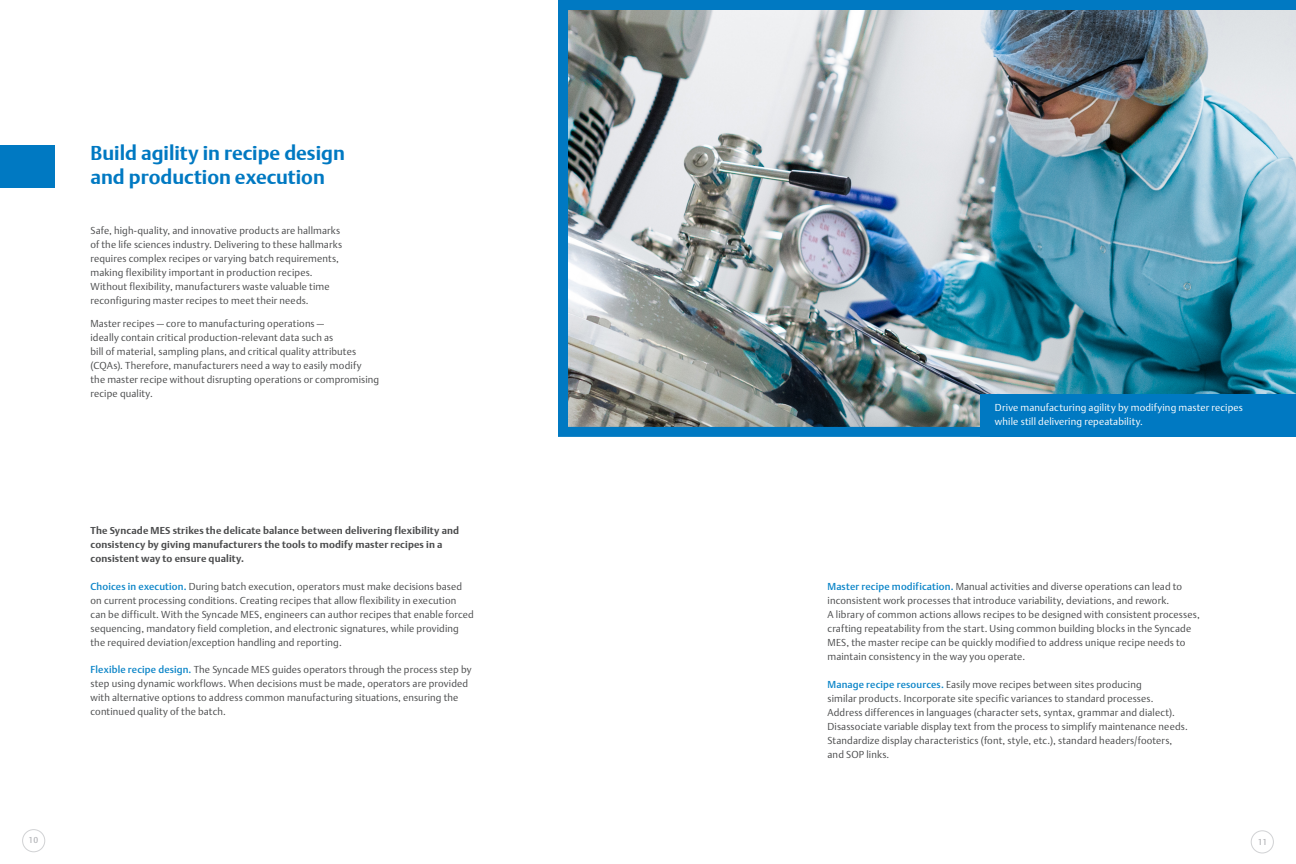
<style>
.page{position:relative;width:1296px;height:864px;background:#fff}
.page>*{position:absolute;margin:0;border:0;box-sizing:border-box;transform-origin:0 0}
.t1{font:700 20px/24px "DTL Argo T";color:#0079c2}
.Pagaraph_-_Main{font:300 10px/14px "DTL Argo T";letter-spacing:.015em;color:#4b4c4d}
.Pagaraph_-_Main-2{font:700 10px/14px "DTL Argo T";letter-spacing:.015em;color:#4b4c4d}
.Pagaraph_-_Main-3{font:300 10px/14px "DTL Argo T";letter-spacing:.01em;color:#fff}
.t2{font:8.5px "DTL Argo T";color:#adaeb2}
.s1{font-weight:500;color:#0c85c8}
</style>
<div class="page">
<div style="left:22px;top:829px;width:23px;height:23px;border:1px solid #d1d2d4;border-radius:50%"></div>
<div style="left:1251px;top:830px;width:23px;height:23px;border:1px solid #d1d2d4;border-radius:50%"></div>
<div style="left:0;top:145px;width:55px;height:42px;background:#0079c2"></div>
<img style="left:558px;top:0;width:738px;height:437px">
<div style="left:981px;top:394px;width:315px;height:43px;background:#0079c2"></div>
<p class="t1" style="left:90px;top:141px;width:256px">Build agility in recipe design and production execution</p>
<p class="Pagaraph_-_Main" style="left:90px;top:223px;width:253px">Safe, high-quality, and innovative products are hallmarks of the life sciences industry. Delivering to these hallmarks requires complex recipes or varying batch requirements, making flexibility important in production recipes.<br>Without flexibility, manufacturers waste valuable time reconfiguring master recipes to meet their needs.</p>
<p class="Pagaraph_-_Main" style="left:90px;top:316px;width:290px">Master recipes — core to manufacturing operations —<br>ideally contain critical production-relevant data such as<br>bill of material, sampling plans, and critical quality attributes (CQAs). Therefore, manufacturers need a way to easily modify<br>the master recipe without disrupting operations or compromising recipe quality.</p>
<p class="Pagaraph_-_Main-2" style="left:90px;top:523px;width:370px">The Syncade MES strikes the delicate balance between delivering flexibility and consistency by giving manufacturers the tools to modify master recipes in a consistent way to ensure quality.</p>
<p class="Pagaraph_-_Main" style="left:90px;top:579px;width:385px"><span class="s1">Choices in execution.</span> During batch execution, operators must make decisions based on current processing conditions. Creating recipes that allow flexibility in execution can be difficult. With the Syncade MES, engineers can author recipes that enable forced sequencing, mandatory field completion, and electronic signatures, while providing the required deviation/exception handling and reporting.</p>
<p class="Pagaraph_-_Main" style="left:90px;top:662px;width:383px"><span class="s1">Flexible recipe design.</span> The Syncade MES guides operators through the process step by step using dynamic workflows. When decisions must be made, operators are provided with alternative options to address common manufacturing situations, ensuring the continued quality of the batch.</p>
<p class="Pagaraph_-_Main-3" style="left:995px;top:400px;width:250px">Drive manufacturing agility by modifying master recipes while still delivering repeatability.</p>
<p class="Pagaraph_-_Main" style="left:828px;top:580px;width:374px"><span class="s1">Master recipe modification.</span> Manual activities and diverse operations can lead to inconsistent work processes that introduce variability, deviations, and rework.<br>A library of common actions allows recipes to be designed with consistent processes, crafting repeatability from the start. Using common building blocks in the Syncade MES, the master recipe can be quickly modified to address unique recipe needs to maintain consistency in the way you operate.</p>
<p class="Pagaraph_-_Main" style="left:828px;top:677px;width:362px"><span class="s1">Manage recipe resources.</span> Easily move recipes between sites producing<br>similar products. Incorporate site specific variances to standard processes.<br>Address differences in languages (character sets, syntax, grammar and dialect).<br>Disassociate variable display text from the process to simplify maintenance needs.<br>Standardize display characteristics (font, style, etc.), standard headers/footers, and SOP links.</p>
<p class="t2" style="left:29px;top:835px;width:11px">10</p>
<p class="t2" style="left:1258px;top:837px;width:11px">11</p>
</div>
